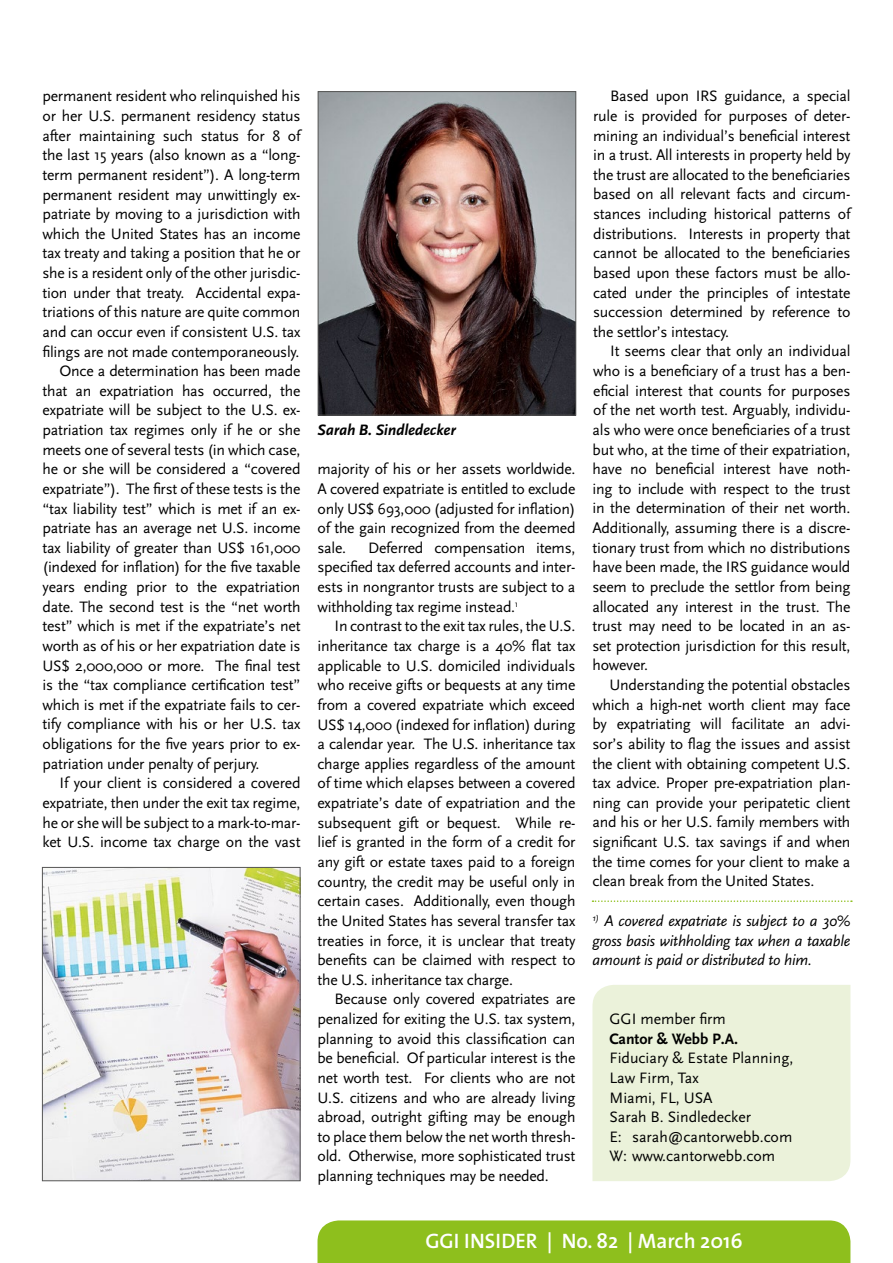
<style>
.page{position:relative;width:893px;height:1263px;background:#fff}
.page>*{position:absolute;margin:0;border:0;box-sizing:border-box;transform-origin:0 0}
.t1{font:600 21px "The Sans";color:#fff}
.t2{font:15.75px/19.6px "Scala Sans Pro";letter-spacing:-.015em;color:#000;text-align:justify}
.t3{font:italic 15.75px/19.6px "Scala Sans Pro";letter-spacing:-.015em;color:#000;text-align:justify}
.t4{font:italic 700 15.75px "Scala Sans Pro";letter-spacing:-.01em;color:#000}
.t5{font:700 15.75px "Scala Sans Pro";color:#000}
</style>
<div class="page">
<div style="left:317px;top:1220px;width:533px;height:43px;background:#8ebf1d"></div>
<img style="left:320px;top:93px;width:254px;height:320px">
<div style="left:318px;top:91px;width:258px;height:324px;border:1px solid #565655"></div>
<img style="left:44px;top:869px;width:254px;height:310px">
<div style="left:42px;top:867px;width:258px;height:314px;border:1px solid #565655"></div>
<div style="left:592px;top:985px;width:258px;height:196px;background:#ebf2da"></div>
<svg style="left:592px;top:900px;width:260px;height:2px"></svg>
<p class="t2" style="left:43px;top:86px;width:259px">permanent resident who relinquished his</p>
<p class="t2" style="left:43px;top:106px;width:259px">or her U.S. permanent residency status</p>
<p class="t2" style="left:43px;top:126px;width:259px">after maintaining such status for 8 of</p>
<p class="t2" style="left:43px;top:145px;width:260px">the last 15 years (also known as a “long-</p>
<p class="t2" style="left:43px;top:165px;width:259px">term permanent resident”). A long-term</p>
<p class="t2" style="left:43px;top:185px;width:259px">permanent resident may unwittingly ex-</p>
<p class="t2" style="left:43px;top:204px;width:259px">patriate by moving to a jurisdiction with</p>
<p class="t2" style="left:43px;top:224px;width:259px">which the United States has an income</p>
<p class="t2" style="left:43px;top:243px;width:259px">tax treaty and taking a position that he or</p>
<p class="t2" style="left:43px;top:263px;width:259px">she is a resident only of the other jurisdic-</p>
<p class="t2" style="left:43px;top:283px;width:259px">tion under that treaty. Accidental expa-</p>
<p class="t2" style="left:43px;top:302px;width:259px">triations of this nature are quite common</p>
<p class="t2" style="left:43px;top:322px;width:259px">and can occur even if consistent U.S. tax</p>
<p class="t2" style="left:43px;top:342px;width:258px">filings are not made contemporaneously.</p>
<p class="t2" style="left:60px;top:361px;width:242px">Once a determination has been made</p>
<p class="t2" style="left:43px;top:381px;width:259px">that an expatriation has occurred, the</p>
<p class="t2" style="left:43px;top:400px;width:259px">expatriate will be subject to the U.S. ex-</p>
<p class="t2" style="left:43px;top:420px;width:259px">patriation tax regimes only if he or she</p>
<p class="t2" style="left:43px;top:440px;width:260px">meets one of several tests (in which case,</p>
<p class="t2" style="left:43px;top:459px;width:259px">he or she will be considered a “covered</p>
<p class="t2" style="left:43px;top:479px;width:259px">expatriate”). The first of these tests is the</p>
<p class="t2" style="left:43px;top:499px;width:259px">“tax liability test” which is met if an ex-</p>
<p class="t2" style="left:43px;top:518px;width:259px">patriate has an average net U.S. income</p>
<p class="t2" style="left:43px;top:538px;width:259px">tax liability of greater than US$ 161,000</p>
<p class="t2" style="left:43px;top:557px;width:259px">(indexed for inflation) for the five taxable</p>
<p class="t2" style="left:43px;top:577px;width:259px">years ending prior to the expatriation</p>
<p class="t2" style="left:43px;top:597px;width:259px">date. The second test is the “net worth</p>
<p class="t2" style="left:43px;top:616px;width:260px">test” which is met if the expatriate’s net</p>
<p class="t2" style="left:43px;top:636px;width:259px">worth as of his or her expatriation date is</p>
<p class="t2" style="left:43px;top:656px;width:259px">US$ 2,000,000 or more. The final test</p>
<p class="t2" style="left:43px;top:675px;width:259px">is the “tax compliance certification test”</p>
<p class="t2" style="left:43px;top:695px;width:259px">which is met if the expatriate fails to cer-</p>
<p class="t2" style="left:43px;top:714px;width:259px">tify compliance with his or her U.S. tax</p>
<p class="t2" style="left:43px;top:734px;width:260px">obligations for the five years prior to ex-</p>
<p class="t2" style="left:43px;top:754px;width:218px">patriation under penalty of perjury.</p>
<p class="t2" style="left:60px;top:773px;width:242px">If your client is considered a covered</p>
<p class="t2" style="left:43px;top:793px;width:259px">expatriate, then under the exit tax regime,</p>
<p class="t2" style="left:43px;top:813px;width:259px">he or she will be subject to a mark-to-mar-</p>
<p class="t2" style="left:43px;top:832px;width:259px">ket U.S. income tax charge on the vast</p>
<p class="t4" style="left:317px;top:421px;width:140px">Sarah B. Sindledecker</p>
<p class="t2" style="left:317px;top:459px;width:259px">majority of his or her assets worldwide.<br>A covered expatriate is entitled to exclude only US$ 693,000 (adjusted for inflation) of the gain recognized from the deemed sale.</p>
<p class="t2" style="left:317px;top:538px;width:259px;text-indent:51px">Deferred compensation items, specified tax deferred accounts and inter&shy;ests in nongrantor trusts are subject to a withholding tax regime instead.<sup>1</sup></p>
<p class="t2" style="left:317px;top:616px;width:260px;text-indent:17px">In contrast to the exit tax rules, the U.S. inheritance tax charge is a 40% flat tax applicable to U.S. domiciled individuals who receive gifts or bequests at any time from a covered expatriate which exceed US$ 14,000 (indexed for inflation) during a calendar year. The U.S. inheritance tax charge applies regardless of the amount of time which elapses between a covered expatriate’s date of expatriation and the subsequent gift or bequest. While re&shy;lief is granted in the form of a credit for any gift or estate taxes paid to a foreign country, the credit may be useful only in certain cases. Additionally, even though the United States has several transfer tax treaties in force, it is unclear that treaty benefits can be claimed with respect to the U.S. inheritance tax charge.</p>
<p class="t2" style="left:317px;top:989px;width:259px;text-indent:17px">Because only covered expatriates are penalized for exiting the U.S. tax system, planning to avoid this classification can be beneficial. Of particular interest is the net worth test. For clients who are not U.S. citizens and who are already living abroad, outright gifting may be enough to place them below the net worth thresh&shy;old. Otherwise, more sophisticated trust planning techniques may be needed.</p>
<p class="t2" style="left:593px;top:86px;width:259px;text-indent:17px">Based upon IRS guidance, a special rule is provided for purposes of deter&shy;mining an individual’s beneficial interest in a trust. All interests in property held by the trust are allocated to the beneficiaries based on all relevant facts and circum&shy;stances including historical patterns of distributions. Interests in property that cannot be allocated to the beneficiaries based upon these factors must be allo&shy;cated under the principles of intestate succession determined by reference to the settlor’s intestacy.</p>
<p class="t2" style="left:592px;top:341px;width:260px;text-indent:18px">It seems clear that only an individual who is a beneficiary of a trust has a ben&shy;eficial interest that counts for purposes of the net worth test. Arguably, individu&shy;als who were once beneficiaries of a trust but who, at the time of their expatriation, have no beneficial interest have noth&shy;ing to include with respect to the trust in the determination of their net worth.<br>Additionally, assuming there is a discre&shy;tionary trust from which no distributions have been made, the IRS guidance would seem to preclude the settlor from being allocated any interest in the trust. The trust may need to be located in an as&shy;set protection jurisdiction for this result, however.</p>
<p class="t2" style="left:592px;top:675px;width:260px;text-indent:17px">Understanding the potential obstacles which a high-net worth client may face by expatriating will facilitate an advi&shy;sor’s ability to flag the issues and assist the client with obtaining competent U.S. tax advice. Proper pre-expatriation plan&shy;ning can provide your peripatetic client and his or her U.S. family members with significant U.S. tax savings if and when the time comes for your client to make a clean break from the United States.</p>
<p class="t3" style="left:592px;top:911px;width:259px"><sup>1)</sup> A covered expatriate is subject to a 30% gross basis withholding tax when a taxable amount is paid or distributed to him.</p>
<p class="t2" style="left:609px;top:1009px;width:118px">GGI member firm</p>
<p class="t5" style="left:609px;top:1029px;width:130px">Cantor &amp; Webb P.A.</p>
<p class="t2" style="left:609px;top:1048px;width:185px;text-align:left">Fiduciary &amp; Estate Planning,<br>Law Firm, Tax<br>Miami, FL, USA<br>Sarah B. Sindledecker<br>E: sarah@cantorwebb.com<br>W: www.cantorwebb.com</p>
<h1 class="t1" style="left:425px;top:1223px;width:319px">GGI INSIDER | No. 82 | March 2016</h1>
</div>
